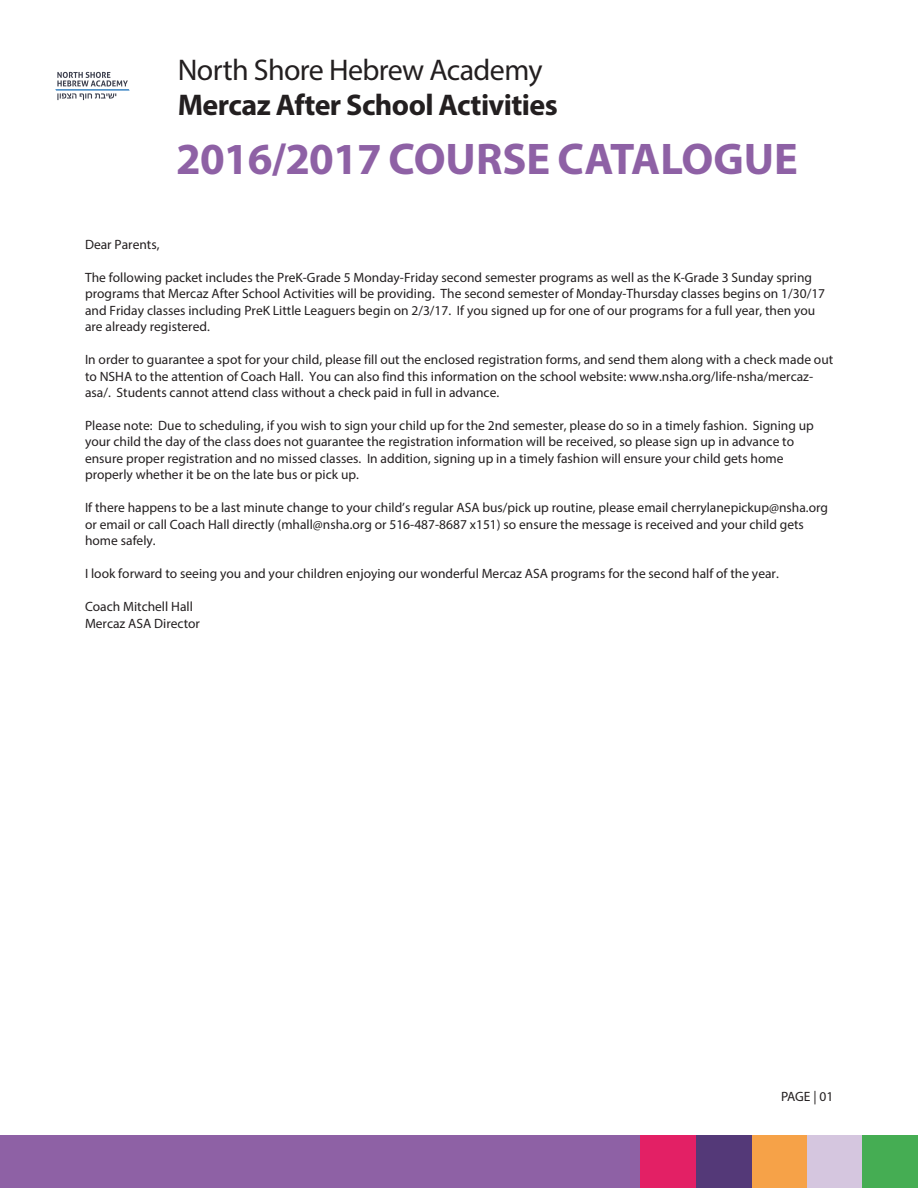
<style>
.page{position:relative;width:918px;height:1188px;background:#fff}
.page>*{position:absolute;margin:0;border:0;box-sizing:border-box;transform-origin:0 0}
.t1{font:700 44.55px "Myriad Pro";letter-spacing:-.02em;color:#8e61a5}
.t2{font:700 30px "Myriad Pro";letter-spacing:-.02em;color:#231f20}
.t3{font:30px "Myriad Pro";letter-spacing:-.02em;color:#231f20}
.t4{font:13.5px/16.5px "Myriad Pro";color:#231f20}
</style>
<div class="page">
<div style="left:0;top:1135px;width:643px;height:53px;background:#8e61a5"></div>
<div style="left:640px;top:1135px;width:56px;height:53px;background:#e32065"></div>
<div style="left:696px;top:1135px;width:56px;height:53px;background:#543978"></div>
<div style="left:752px;top:1135px;width:56px;height:53px;background:#f6a248"></div>
<div style="left:807px;top:1135px;width:56px;height:53px;background:#d5c6df"></div>
<div style="left:863px;top:1135px;width:55px;height:53px;background:#45ad53"></div>
<img style="left:55px;top:71px;width:75px;height:30px">
<h2 class="t3" style="left:178px;top:51px;width:366px">North Shore Hebrew Academy</h2>
<h2 class="t2" style="left:178px;top:85px;width:382px">Mercaz After School Activities</h2>
<h1 class="t1" style="left:176px;top:129px;width:623px">2016/2017 COURSE CATALOGUE</h1>
<p class="t4" style="left:85px;top:236px;width:76px">Dear Parents,</p>
<p class="t4" style="left:85px;top:269px;width:742px">The following packet includes the PreK-Grade 5 Monday-Friday second semester programs as well as the K-Grade 3 Sunday spring programs that Mercaz After School Activities will be providing. The second semester of Monday-Thursday classes begins on 1/30/17 and Friday classes including PreK Little Leaguers begin on 2/3/17. If you signed up for one of our programs for a full year, then you are already registered.</p>
<p class="t4" style="left:85px;top:351px;width:750px">In order to guarantee a spot for your child, please fill out the enclosed registration forms, and send them along with a check made out to NSHA to the attention of Coach Hall. You can also find this information on the school website: www.nsha.org/life-nsha/mercaz&shy;asa/. Students cannot attend class without a check paid in full in advance.</p>
<p class="t4" style="left:85px;top:417px;width:730px">Please note: Due to scheduling, if you wish to sign your child up for the 2nd semester, please do so in a timely fashion. Signing up your child the day of the class does not guarantee the registration information will be received, so please sign up in advance to ensure proper registration and no missed classes. In addition, signing up in a timely fashion will ensure your child gets home properly whether it be on the late bus or pick up.</p>
<p class="t4" style="left:85px;top:499px;width:745px">If there happens to be a last minute change to your child’s regular ASA bus/pick up routine, please email cherrylanepickup@nsha.org or email or call Coach Hall directly (mhall@nsha.org or 516-487-8687 x151) so ensure the message is received and your child gets home safely.</p>
<p class="t4" style="left:85px;top:565px;width:695px">I look forward to seeing you and your children enjoying our wonderful Mercaz ASA programs for the second half of the year.</p>
<p class="t4" style="left:85px;top:598px;width:116px">Coach Mitchell Hall<br>Mercaz ASA Director</p>
<p class="t4" style="left:781px;top:1088px;width:54px">PAGE | 01</p>
</div>
